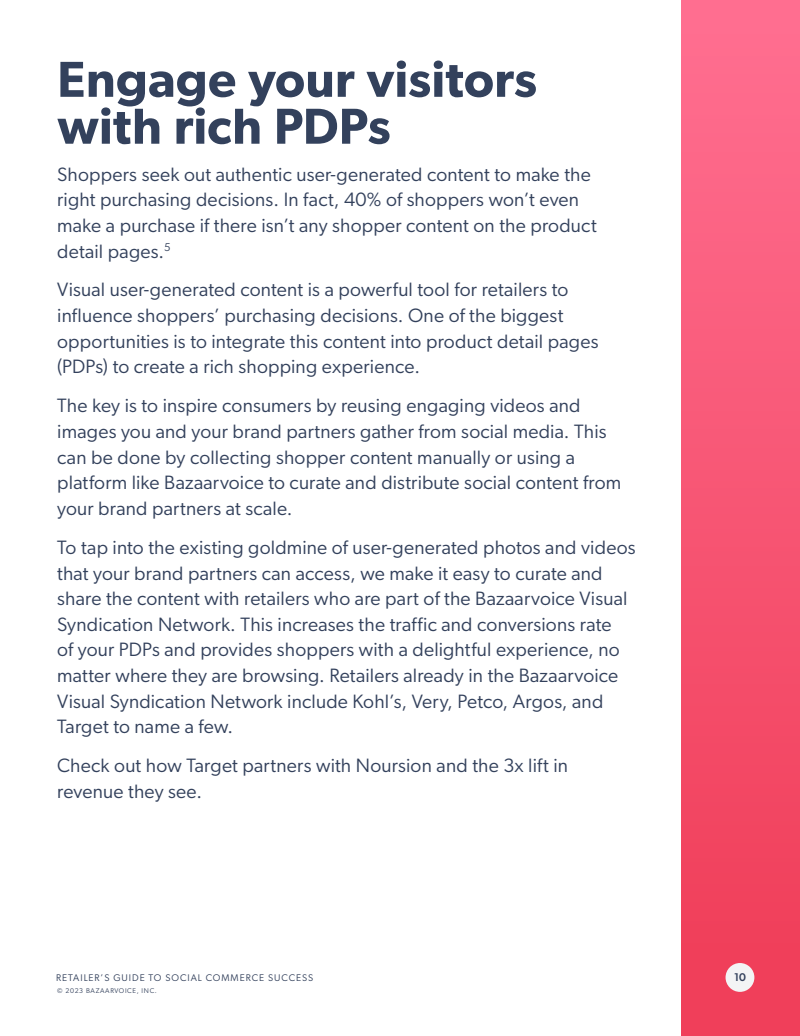
<style>
.page{position:relative;width:800px;height:1036px;background:#fff}
.page>*{position:absolute;margin:0;border:0;box-sizing:border-box;transform-origin:0 0}
.t1{font:600 50.62px/46.9px "Gibson";letter-spacing:.005em;color:#33415c}
.t2{font:19.38px/25.6px "Gibson";letter-spacing:.01em;color:#33415c}
.t3{font:500 11.25px "Gibson";color:#33415c}
.t4{font:9.69px "Gibson";letter-spacing:.1em;color:#33415c}
.t5{font:6.88px "Gibson";letter-spacing:.1em;color:#33415c}
</style>
<div class="page">
<div style="left:681px;top:0;width:119px;height:1035px;background:linear-gradient(to bottom,#ff6f91,#ef3c56)"></div>
<div style="left:726px;top:962px;width:28px;height:29px;background:#f3f4f5;border-radius:50%"></div>
<h1 class="t1" style="left:57px;top:55px;width:481px">Engage your visitors with rich PDPs</h1>
<p class="t2" style="left:57px;top:161px;width:541px">Shoppers seek out authentic user-generated content to make the right purchasing decisions. In fact, 40% of shoppers won’t even make a purchase if there isn’t any shopper content on the product detail pages.<sup>5</sup></p>
<p class="t2" style="left:57px;top:277px;width:543px">Visual user-generated content is a powerful tool for retailers to influence shoppers’ purchasing decisions. One of the biggest opportunities is to integrate this content into product detail pages (PDPs) to create a rich shopping experience.</p>
<p class="t2" style="left:57px;top:392px;width:565px">The key is to inspire consumers by reusing engaging videos and images you and your brand partners gather from social media. This can be done by collecting shopper content manually or using a platform like Bazaarvoice to curate and distribute social content from your brand partners at scale.</p>
<p class="t2" style="left:57px;top:534px;width:580px">To tap into the existing goldmine of user-generated photos and videos that your brand partners can access, we make it easy to curate and share the content with retailers who are part of the Bazaarvoice Visual Syndication Network. This increases the traffic and conversions rate<br>of your PDPs and provides shoppers with a delightful experience, no matter where they are browsing. Retailers already in the Bazaarvoice Visual Syndication Network include Kohl’s, Very, Petco, Argos, and Target to name a few.</p>
<p class="t2" style="left:57px;top:752px;width:512px">Check out how Target partners with Noursion and the 3x lift in revenue they see.</p>
<p class="t4" style="left:56px;top:971px;width:259px">RETAILER’S GUIDE TO SOCIAL COMMERCE SUCCESS</p>
<p class="t3" style="left:734px;top:970px;width:13px">10</p>
<p class="t5" style="left:57px;top:986px;width:101px">© 2023 BAZAARVOICE, INC.</p>
</div>
